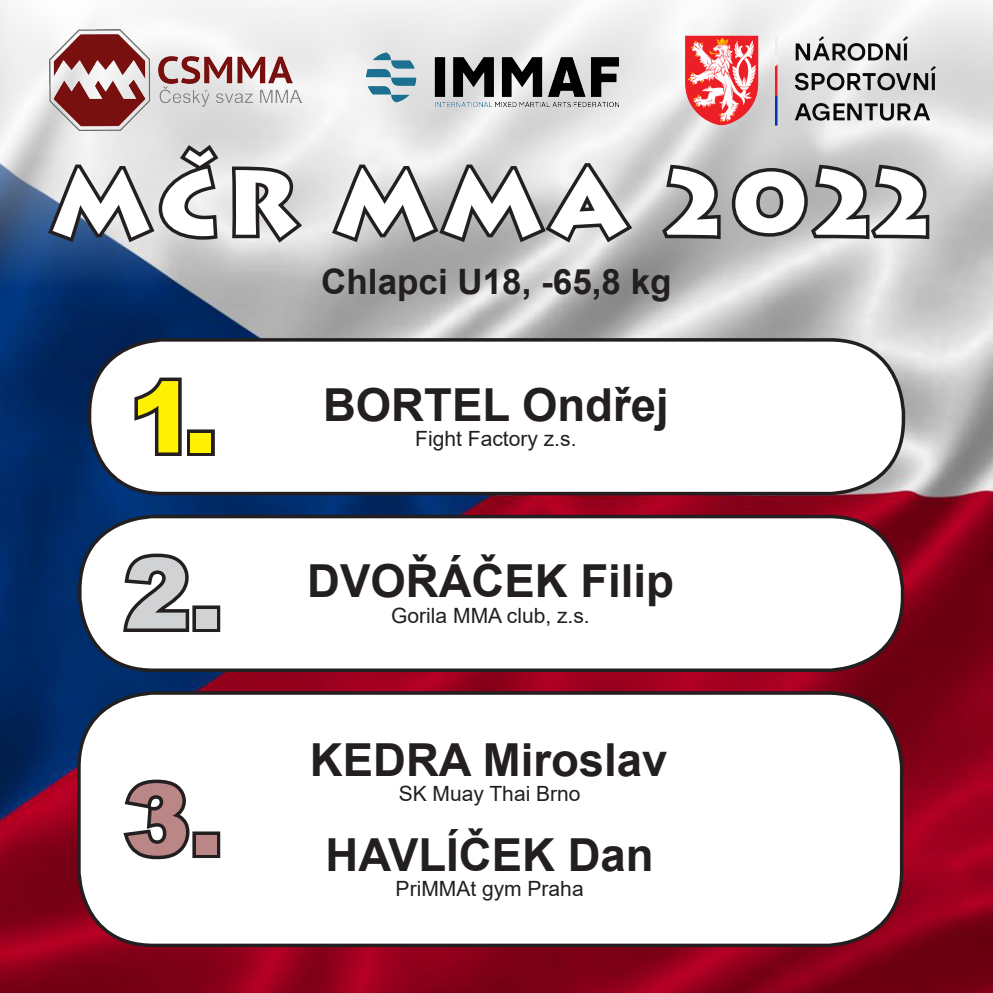
<style>
.page{position:relative;width:993px;height:993px;background:#fff}
.page>*{position:absolute;margin:0;border:0;box-sizing:border-box;transform-origin:0 0}
.t1{font:900 98px "Arial";color:#fff101}
.t2{font:900 98px "Arial";color:#d1d2d4}
.t3{font:900 98px "Arial";color:#bb8786}
.t4{font:900 91px "Lithos Pro";letter-spacing:.09em;color:#fff}
.t5{font:700 45.5px "Arial";color:#231f20}
.t6{font:700 35px "Arial";color:#231f20}
.t7{font:21px "Arial";color:#231f20}
</style>
<div class="page">
<img style="left:0;top:0;width:992px;height:992px">
<svg style="left:43px;top:140px;width:264px;height:108px;background:#a8a9ad"></svg>
<svg style="left:327px;top:160px;width:310px;height:87px;background:#a2a1a2"></svg>
<svg style="left:657px;top:161px;width:275px;height:83px;background:#8c8b8b"></svg>
<img style="left:50px;top:29px;width:252px;height:101px">
<img style="left:677px;top:25px;width:266px;height:110px">
<img style="left:366px;top:53px;width:252px;height:54px">
<div style="left:89px;top:340px;width:814px;height:153px;background:#fff;border-radius:74px"></div>
<div style="left:88px;top:338px;width:816px;height:157px;border:4px solid #231f20;border-radius:74px"></div>
<div style="left:80px;top:516px;width:822px;height:154px;background:#fff;border-radius:74px"></div>
<div style="left:78px;top:514px;width:826px;height:157px;border:4px solid #231f20;border-radius:74px"></div>
<div style="left:79px;top:692px;width:822px;height:253px;background:#fff;border-radius:74px"></div>
<div style="left:77px;top:691px;width:826px;height:255px;border:4px solid #231f20;border-radius:74px"></div>
<svg style="left:134px;top:377px;width:48px;height:79px"></svg>
<div style="left:187px;top:429px;width:28px;height:27px;border:7px solid #231f20"></div>
<svg style="left:123px;top:553px;width:70px;height:79px"></svg>
<div style="left:192px;top:605px;width:28px;height:26px;border:7px solid #231f20"></div>
<svg style="left:123px;top:779px;width:71px;height:81px"></svg>
<div style="left:192px;top:831px;width:28px;height:26px;border:7px solid #231f20"></div>
<p class="t4" style="left:52px;top:146px;width:890px">MČR MMA 2022</p>
<p class="t1" style="left:130px;top:346px;width:89px">1.</p>
<p class="t2" style="left:124px;top:522px;width:99px">2.</p>
<p class="t3" style="left:124px;top:748px;width:99px">3.</p>
<p class="t6" style="left:321px;top:257px;width:352px">Chlapci U18, -65,8 kg</p>
<p class="t5" style="left:323px;top:372px;width:347px">BORTEL Ondřej</p>
<p class="t7" style="left:415px;top:424px;width:163px">Fight Factory z.s.</p>
<p class="t5" style="left:307px;top:549px;width:368px">DVOŘÁČEK Filip</p>
<p class="t7" style="left:391px;top:600px;width:200px">Gorila MMA club, z.s.</p>
<p class="t5" style="left:310px;top:727px;width:359px">KEDRA Miroslav</p>
<p class="t7" style="left:398px;top:778px;width:183px">SK Muay Thai Brno</p>
<p class="t5" style="left:325px;top:822px;width:329px">HAVLÍČEK Dan</p>
<p class="t7" style="left:395px;top:873px;width:189px">PriMMAt gym Praha</p>
</div>
